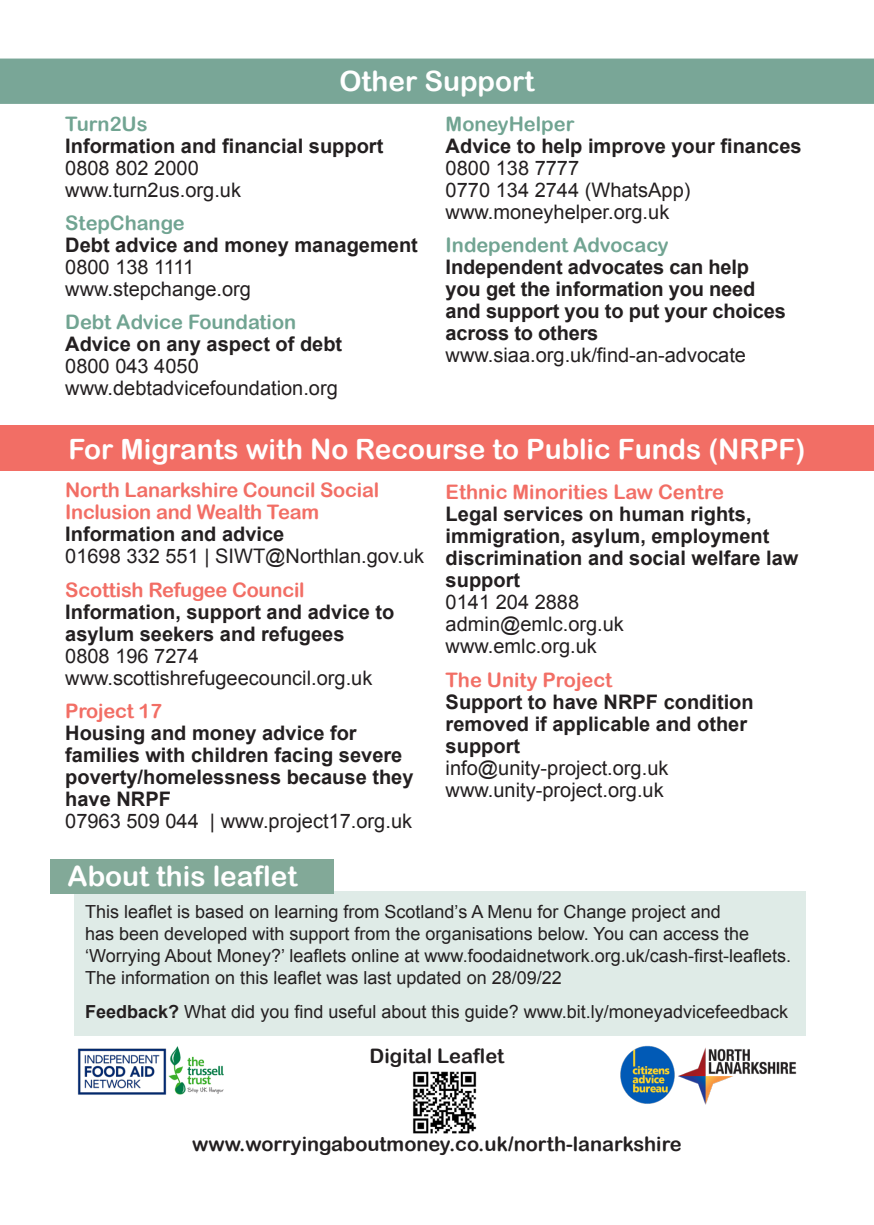
<style>
.page{position:relative;width:874px;height:1225px;background:#fff}
.page>*{position:absolute;margin:0;border:0;box-sizing:border-box;transform-origin:0 0}
.text{font:28px "Arial Rounded MT Bold";color:#fff}
.white_title{font:28px "Arial Rounded MT Bold";color:#fff}
.centred_bold_text{font:700 20px/22px "Arial";color:#231f20}
.centred_text{font:20px/22px "Arial";color:#231f20}
.grey_address_title{font:20px/22px "Arial";color:#231f20}
.centred_text-2{font:700 20px/22px "Arial";letter-spacing:-.01em;color:#231f20}
.grey_address_title-2{font:20px/22px "Arial Rounded MT Bold";letter-spacing:-.01em;color:#f26e65}
.t1{font:20px "Arial Rounded MT Bold";color:#231f20}
.grey_address_title-3{font:700 20px/22px "Arial";color:#231f20}
.centred_text-3{font:20px "Arial Rounded MT Bold";color:#71a492}
.text-2{font:18px/22px "Arial";color:#231f20}
.s1{font-family:"Arial Rounded MT Bold";color:#71a492}
.s2{font-weight:700}
.s3{font-family:"Arial Rounded MT Bold";font-weight:400;color:#71a492}
</style>
<div class="page">
<div style="left:0;top:59px;width:873px;height:45px;background:#79a697"></div>
<div style="left:0;top:425px;width:873px;height:46px;background:#f26e65"></div>
<div style="left:74px;top:891px;width:731px;height:144px;background:#dfebe7"></div>
<div style="left:51px;top:859px;width:283px;height:34px;background:#82a998"></div>
<img style="left:77px;top:1048px;width:90px;height:47px">
<img style="left:168px;top:1046px;width:56px;height:49px">
<img style="left:679px;top:1047px;width:118px;height:58px">
<img style="left:412px;top:1071px;width:65px;height:63px">
<img style="left:620px;top:1045px;width:59px;height:59px">
<p class="white_title" style="left:339px;top:65px;width:196px">Other Support</p>
<p class="centred_text-3" style="left:65px;top:112px;width:84px">Turn2Us</p>
<p class="centred_text-2" style="left:65px;top:135px;width:319px">Information and financial support</p>
<p class="centred_text" style="left:65px;top:157px;width:177px">0808 802 2000 www.turn2us.org.uk</p>
<p class="grey_address_title" style="left:65px;top:212px;width:354px"><span class="s1">StepChange<br></span><span class="s2">Debt advice and money management<br></span>0800 138 1111<br>www.stepchange.org</p>
<p class="grey_address_title-3" style="left:65px;top:312px;width:278px"><span class="s3">Debt Advice Foundation<br></span>Advice on any aspect of debt</p>
<p class="grey_address_title" style="left:65px;top:355px;width:274px">0800 043 4050 www.debtadvicefoundation.org</p>
<p class="grey_address_title" style="left:445px;top:113px;width:357px"><span class="s1">MoneyHelper<br></span><span class="s2">Advice to help improve your finances<br></span>0800 138 7777<br>0770 134 2744 (WhatsApp) www.moneyhelper.org.uk</p>
<p class="centred_text-3" style="left:445px;top:233px;width:224px">Independent Advocacy</p>
<p class="centred_text-2" style="left:445px;top:256px;width:341px">Independent advocates can help you get the information you need and support you to put your choices across to others</p>
<p class="centred_text" style="left:445px;top:344px;width:302px">www.siaa.org.uk/find-an-advocate</p>
<p class="text" style="left:68px;top:432px;width:738px">For Migrants with No Recourse to Public Funds (NRPF)</p>
<p class="grey_address_title-2" style="left:65px;top:479px;width:315px">North Lanarkshire Council Social<br>Inclusion and Wealth Team</p>
<p class="centred_bold_text" style="left:65px;top:524px;width:220px">Information and advice</p>
<p class="centred_text" style="left:65px;top:545px;width:360px">01698 332 551 | SIWT@Northlan.gov.uk</p>
<p class="grey_address_title-2" style="left:65px;top:578px;width:241px">Scottish Refugee Council</p>
<p class="centred_bold_text" style="left:65px;top:601px;width:330px">Information, support and advice to asylum seekers and refugees</p>
<p class="centred_text" style="left:65px;top:644px;width:308px">0808 196 7274 www.scottishrefugeecouncil.org.uk</p>
<p class="grey_address_title-2" style="left:65px;top:699px;width:98px">Project 17</p>
<p class="centred_bold_text" style="left:65px;top:722px;width:349px">Housing and money advice for families with children facing severe poverty/homelessness because they have NRPF</p>
<p class="centred_text" style="left:65px;top:810px;width:348px">07963 509 044 | www.project17.org.uk</p>
<p class="text" style="left:68px;top:860px;width:231px">About this leaflet</p>
<p class="grey_address_title-2" style="left:445px;top:481px;width:280px">Ethnic Minorities Law Centre</p>
<p class="centred_bold_text" style="left:445px;top:504px;width:354px">Legal services on human rights, immigration, asylum, employment discrimination and social welfare law support</p>
<p class="centred_text" style="left:445px;top:591px;width:180px">0141 204 2888 admin@emlc.org.uk</p>
<p class="centred_text" style="left:445px;top:635px;width:153px">www.emlc.org.uk</p>
<p class="grey_address_title-2" style="left:445px;top:668px;width:168px">The Unity Project</p>
<p class="centred_bold_text" style="left:445px;top:691px;width:309px">Support to have NRPF condition removed if applicable and other support</p>
<p class="centred_text" style="left:445px;top:757px;width:224px">info@unity-project.org.uk</p>
<p class="centred_text" style="left:445px;top:779px;width:219px">www.unity-project.org.uk</p>
<p class="text-2" style="left:85px;top:901px;width:707px">This leaflet is based on learning from Scotland’s A Menu for Change project and<br>has been developed with support from the organisations below. You can access the ‘Worrying About Money?’ leaflets online at www.foodaidnetwork.org.uk/cash-first-leaflets.<br>The information on this leaflet was last updated on 28/09/22</p>
<p class="text-2" style="left:85px;top:1000px;width:704px"><span class="s2">Feedback?</span> What did you find useful about this guide? www.bit.ly/moneyadvicefeedback</p>
<p class="t1" style="left:369px;top:1043px;width:136px">Digital Leaflet</p>
<p class="t1" style="left:192px;top:1132px;width:491px">www.worryingaboutmoney.co.uk/north-lanarkshire</p>
</div>
